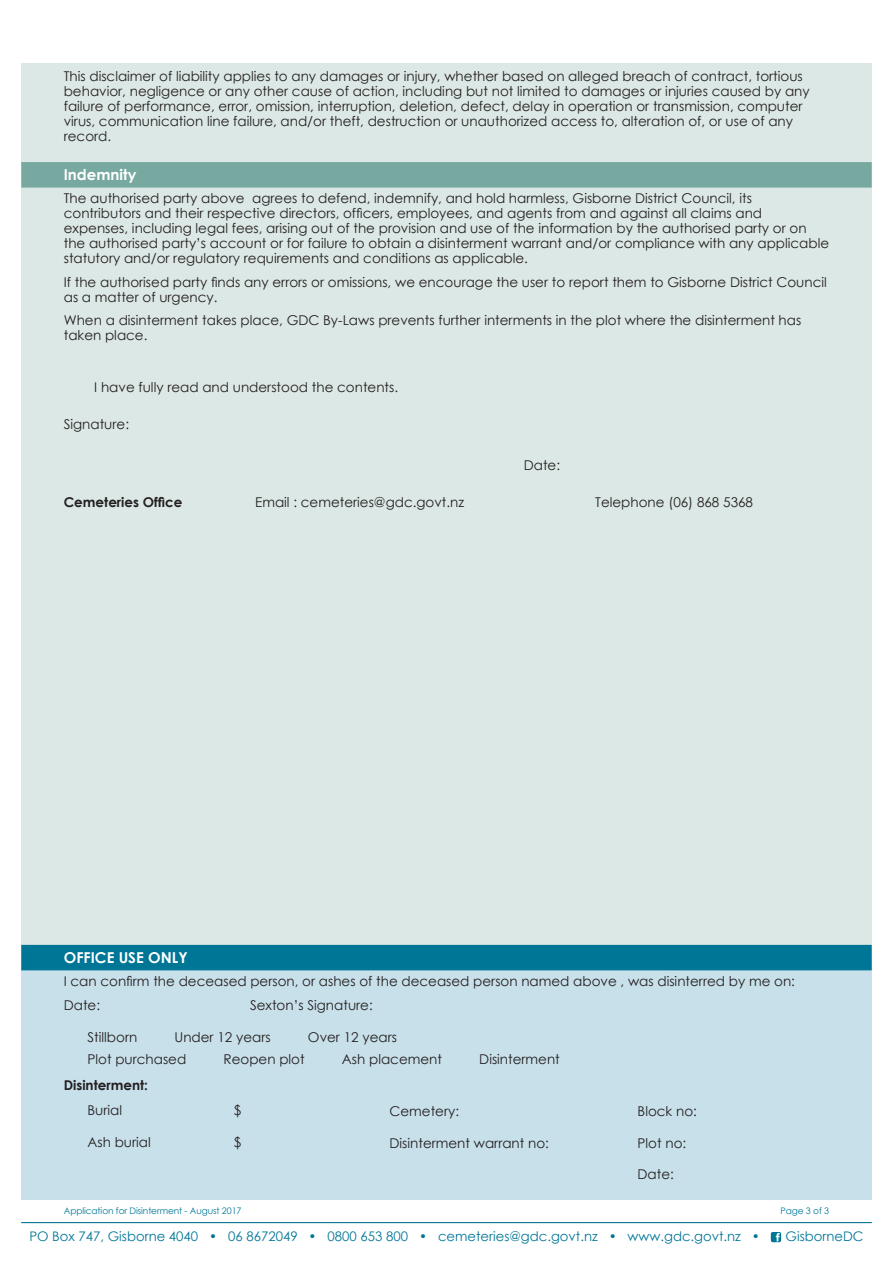
<style>
.page{position:relative;width:893px;height:1263px;background:#fff}
.page>*{position:absolute;margin:0;border:0;box-sizing:border-box;transform-origin:0 0}
.office_heading{font:700 15px "Century Gothic";color:#fff}
.section_heading{font:700 15px "Century Gothic";color:#fff}
.criteria_body{font:13.5px/15px "Century Gothic";color:#231f20}
.body_9_19{font:13.5px "Century Gothic";color:#231f20}
.body_9_16{font:13.5px "Century Gothic";color:#231f20}
.body_text_field{font:13.5px "Century Gothic";color:#231f20}
.body_9_10{font:13.5px "Century Gothic";color:#231f20}
.body_9_10-2{font:700 13.5px "Century Gothic";color:#231f20}
.body_9_19-2{font:700 13.5px "Century Gothic";color:#231f20}
.auto_paragrah_spacin{font:13.5px "Century Gothic";color:#231f20}
.t1{font:13.2px "Century Gothic";color:#007697}
.t2{font:9px "Century Gothic";letter-spacing:-.01em;color:#007697}
</style>
<div class="page">
<div style="left:21px;top:64px;width:851px;height:1135px;background:#dce8e5"></div>
<svg style="left:771px;top:1232px;width:10px;height:10px"></svg>
<hr style="left:21px;top:1222px;width:851px;height:1px;background:#007697">
<div style="left:21px;top:961px;width:851px;height:238px;background:#c8e0ea"></div>
<div style="left:21px;top:945px;width:851px;height:25px;background:#007697"></div>
<div style="left:21px;top:162px;width:851px;height:26px;background:#77a9a1"></div>
<p class="criteria_body" style="left:64px;top:68px;width:747px">This disclaimer of liability applies to any damages or injury, whether based on alleged breach of contract, tortious behavior, negligence or any other cause of action, including but not limited to damages or injuries caused by any failure of performance, error, omission, interruption, deletion, defect, delay in operation or transmission, computer virus, communication line failure, and/or theft, destruction or unauthorized access to, alteration of, or use of any record.</p>
<p class="section_heading" style="left:64px;top:163px;width:74px">Indemnity</p>
<p class="criteria_body" style="left:64px;top:191px;width:767px">The authorised party above agrees to defend, indemnify, and hold harmless, Gisborne District Council, its contributors and their respective directors, officers, employees, and agents from and against all claims and expenses, including legal fees, arising out of the provision and use of the information by the authorised party or on the authorised party’s account or for failure to obtain a disinterment warrant and/or compliance with any applicable statutory and/or regulatory requirements and conditions as applicable.</p>
<p class="criteria_body" style="left:64px;top:274px;width:764px">If the authorised party finds any errors or omissions, we encourage the user to report them to Gisborne District Council as a matter of urgency.</p>
<p class="criteria_body" style="left:64px;top:313px;width:739px">When a disinterment takes place, GDC By-Laws prevents further interments in the plot where the disinterment has taken place.</p>
<p class="criteria_body" style="left:94px;top:379px;width:305px">I have fully read and understood the contents.</p>
<p class="body_9_16" style="left:64px;top:415px;width:67px">Signature:</p>
<p class="auto_paragrah_spacin" style="left:524px;top:456px;width:38px">Date:</p>
<p class="body_9_10-2" style="left:64px;top:492px;width:120px">Cemeteries Office</p>
<p class="body_9_10" style="left:255px;top:493px;width:211px">Email : cemeteries@gdc.govt.nz</p>
<p class="body_9_10" style="left:595px;top:493px;width:159px">Telephone (06) 868 5368</p>
<p class="office_heading" style="left:64px;top:946px;width:125px">OFFICE USE ONLY</p>
<p class="body_9_19" style="left:64px;top:972px;width:733px">I can confirm the deceased person, or ashes of the deceased person named above , was disinterred by me on:</p>
<p class="body_9_19" style="left:64px;top:996px;width:38px">Date:</p>
<p class="body_9_19" style="left:250px;top:996px;width:124px">Sexton’s Signature:</p>
<p class="body_9_16" style="left:88px;top:1027px;width:51px">Stillborn</p>
<p class="body_9_16" style="left:175px;top:1027px;width:98px">Under 12 years</p>
<p class="body_9_16" style="left:308px;top:1027px;width:91px">Over 12 years</p>
<p class="body_9_16" style="left:88px;top:1050px;width:100px">Plot purchased</p>
<p class="body_9_16" style="left:224px;top:1050px;width:83px">Reopen plot</p>
<p class="body_9_16" style="left:342px;top:1050px;width:102px">Ash placement</p>
<p class="body_9_16" style="left:479px;top:1050px;width:82px">Disinterment</p>
<p class="body_9_19-2" style="left:64px;top:1074px;width:86px">Disinterment:</p>
<p class="body_9_19" style="left:88px;top:1101px;width:36px">Burial</p>
<p class="body_9_19" style="left:234px;top:1101px;width:9px">$</p>
<p class="body_9_19" style="left:88px;top:1132px;width:65px">Ash burial</p>
<p class="body_9_19" style="left:234px;top:1132px;width:9px">$</p>
<p class="body_text_field" style="left:389px;top:1102px;width:71px">Cemetery:</p>
<p class="body_text_field" style="left:389px;top:1133px;width:161px">Disinterment warrant no:</p>
<p class="body_text_field" style="left:638px;top:1102px;width:61px">Block no:</p>
<p class="body_text_field" style="left:638px;top:1133px;width:50px">Plot no:</p>
<p class="body_text_field" style="left:638px;top:1165px;width:38px">Date:</p>
<p class="t2" style="left:64px;top:1205px;width:179px">Application for Disinterment - August 2017</p>
<p class="t2" style="left:780px;top:1205px;width:50px">Page 3 of 3</p>
<p class="t1" style="left:29px;top:1227px;width:732px">PO Box 747, Gisborne 4040 • 06 8672049 • 0800 653 800 • cemeteries@gdc.govt.nz • www.gdc.govt.nz •</p>
<p class="t1" style="left:785px;top:1227px;width:80px">GisborneDC</p>
</div>
